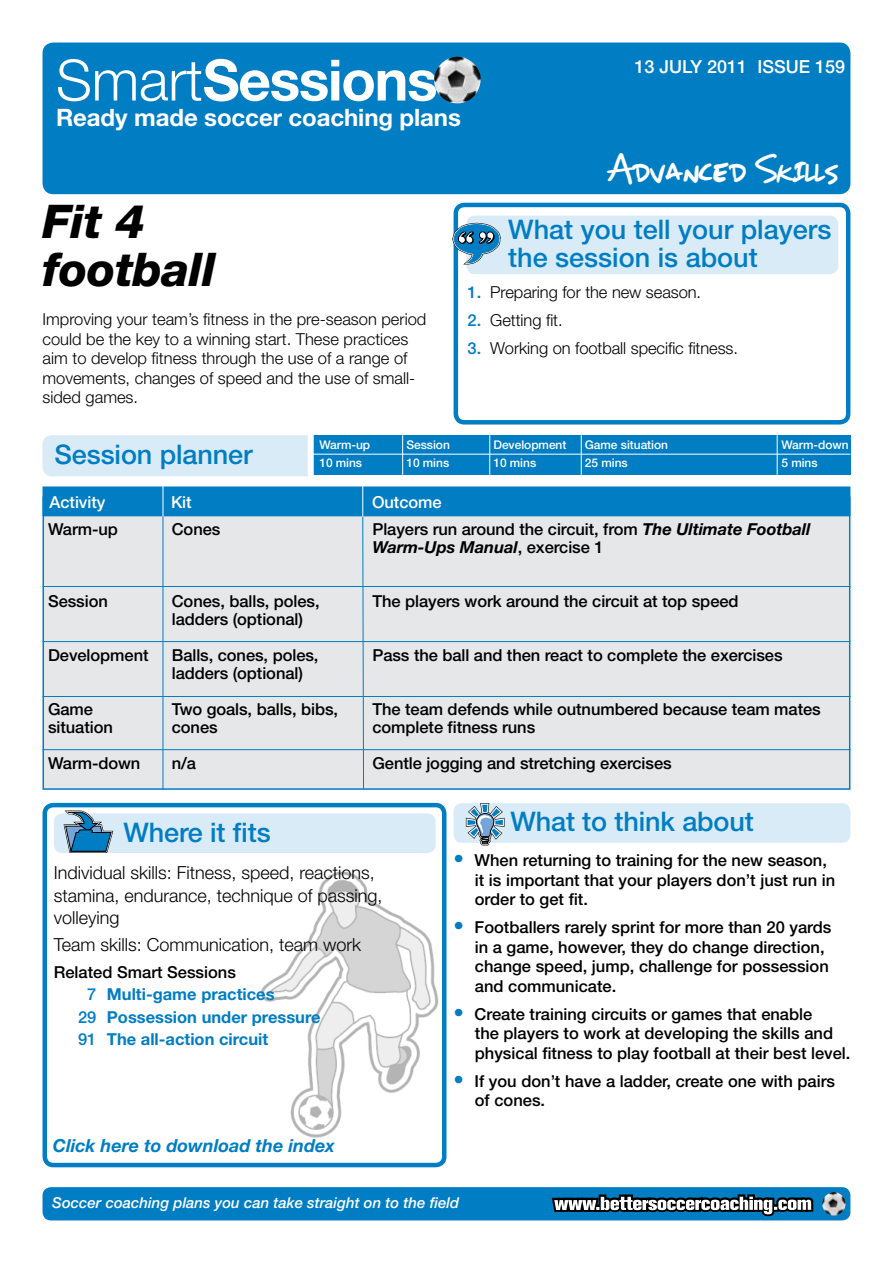
<style>
.page{position:relative;width:893px;height:1263px;background:#fff}
.page>*{position:absolute;margin:0;border:0;box-sizing:border-box;transform-origin:0 0}
.t1{font:700 57px "Helvetica Neue";letter-spacing:-.025em;color:#fff}
.t2{font:italic 800 46.5px/48px "Helvetica Neue";letter-spacing:-.01em;color:#000}
.t3{font:31.5px "mizike";color:#fff}
.t4{font:500 27px/28.5px "Helvetica Neue";color:#007dc3}
.t5{font:700 24px "Helvetica Neue";letter-spacing:-.005em;color:#fff}
.t6{font:300 18px/22.5px "Helvetica Neue";color:#000}
.t7{font:italic 700 18px "Helvetica Neue";color:#007dc3}
.t8{font:500 18px "Helvetica Neue";color:#fff}
.t9{font:500 16.5px/19.5px "Helvetica Neue";color:#000}
.t10{font:300 16.5px/19.5px "Helvetica Neue";color:#000}
.t11{font:700 16.5px "Helvetica Neue";color:#007dc3}
.t12{font:500 16.5px "Helvetica Neue";letter-spacing:-.005em;color:#fff}
.t13{font:italic 500 15px "Helvetica Neue";color:#fff}
.t14{font:500 12px "Helvetica Neue";letter-spacing:-.005em;color:#fff}
.s1{font-weight:300}
.s2{font-weight:500;color:#007dc3}
.s3{font-weight:700;font-style:italic}
.s4{font-weight:500}
.s5{font-size:21px;color:#007dc3}
</style>
<div class="page">
<img style="left:260px;top:863px;width:187px;height:285px">
<div style="left:43px;top:803px;width:403px;height:364px;border:4px solid #007dc3;border-radius:9px"></div>
<div style="left:454px;top:203px;width:396px;height:221px;border:4px solid #007dc3;border-radius:9px"></div>
<div style="left:454px;top:803px;width:396px;height:40px;background:#d9ebf6;border-radius:9px"></div>
<div style="left:43px;top:496px;width:807px;height:294px;background:#e6e7e8;border:2px solid #007dc3"></div>
<div style="left:314px;top:435px;width:536px;height:40px;background:#007dc3"></div>
<div style="left:45px;top:45px;width:803px;height:147px;background:#007dc3;border-radius:9px"></div>
<div style="left:43px;top:43px;width:807px;height:151px;border:4px solid #007dc3;border-radius:9px"></div>
<div style="left:466px;top:216px;width:372px;height:58px;background:#d9ebf6;border-radius:9px"></div>
<div style="left:43px;top:436px;width:275px;height:40px;background:#d9ebf6;border-radius:9px"></div>
<div style="left:43px;top:435px;width:276px;height:41px;border:2px solid #007dc3;border-radius:9px"></div>
<div style="left:308px;top:434px;width:6px;height:45px;background:#fff"></div>
<hr style="left:312px;top:454px;width:538px;height:1px;background:#fff">
<hr style="left:581px;top:435px;width:1px;height:40px;background:#fff">
<hr style="left:777px;top:435px;width:1px;height:40px;background:#fff">
<hr style="left:163px;top:516px;width:1px;height:274px;background:#007dc3">
<svg style="left:362px;top:516px;width:2px;height:273px"></svg>
<hr style="left:43px;top:586px;width:807px;height:1px;background:#007dc3">
<hr style="left:43px;top:696px;width:807px;height:1px;background:#007dc3">
<hr style="left:43px;top:749px;width:807px;height:1px;background:#007dc3">
<hr style="left:489px;top:435px;width:1px;height:40px;background:#fff">
<hr style="left:402px;top:435px;width:1px;height:40px;background:#fff">
<hr style="left:43px;top:641px;width:807px;height:1px;background:#007dc3">
<div style="left:43px;top:486px;width:807px;height:30px;background:#007dc3;border:2px solid #007dc3"></div>
<hr style="left:163px;top:486px;width:1px;height:31px;background:#fff">
<hr style="left:362px;top:486px;width:1px;height:31px;background:#fff">
<div style="left:54px;top:813px;width:382px;height:40px;background:#d9ebf6;border-radius:9px"></div>
<div style="left:43px;top:1187px;width:807px;height:33px;background:#007dc3;border-radius:9px"></div>
<svg style="left:552px;top:1194px;width:261px;height:22px"></svg>
<img style="left:434px;top:57px;width:47px;height:47px">
<img style="left:822px;top:1192px;width:24px;height:23px">
<svg style="left:452px;top:221px;width:49px;height:44px"></svg>
<svg style="left:62px;top:810px;width:53px;height:43px"></svg>
<svg style="left:465px;top:803px;width:40px;height:43px"></svg>
<h1 class="t1" style="left:56px;top:45px;width:383px"><span class="s1">Smart</span>Sessions</h1>
<h3 class="t5" style="left:56px;top:103px;width:406px">Ready made soccer coaching plans</h3>
<p class="t8" style="left:635px;top:56px;width:212px">13 JULY 2011 ISSUE 159</p>
<h3 class="t3" style="left:608px;top:152px;width:233px">Advanced Skills</h3>
<h2 class="t2" style="left:43px;top:197px;width:175px">Fit 4 football</h2>
<p class="t10" style="left:43px;top:309px;width:385px">Improving your team’s fitness in the pre-season period could be the key to a winning start. These practices aim to develop fitness through the use of a range of movements, changes of speed and the use of small&shy;sided games.</p>
<h3 class="t4" style="left:508px;top:214px;width:325px">What you tell your players the session is about</h3>
<p class="t10" style="left:468px;top:282px;width:235px"><span class="s2">1.</span> Preparing for the new season.</p>
<p class="t10" style="left:468px;top:310px;width:97px"><span class="s2">2.</span> Getting fit.</p>
<p class="t10" style="left:468px;top:338px;width:272px"><span class="s2">3.</span> Working on football specific fitness.</p>
<h3 class="t4" style="left:55px;top:440px;width:200px">Session planner</h3>
<p class="t14" style="left:319px;top:438px;width:52px">Warm-up</p>
<p class="t14" style="left:406px;top:438px;width:45px">Session</p>
<p class="t14" style="left:493px;top:438px;width:75px">Development</p>
<p class="t14" style="left:585px;top:438px;width:85px">Game situation</p>
<p class="t14" style="left:781px;top:438px;width:69px">Warm-down</p>
<p class="t14" style="left:319px;top:456px;width:44px">10 mins</p>
<p class="t14" style="left:406px;top:456px;width:44px">10 mins</p>
<p class="t14" style="left:493px;top:456px;width:44px">10 mins</p>
<p class="t14" style="left:585px;top:456px;width:44px">25 mins</p>
<p class="t14" style="left:781px;top:456px;width:38px">5 mins</p>
<p class="t12" style="left:50px;top:493px;width:57px">Activity</p>
<p class="t12" style="left:171px;top:493px;width:22px">Kit</p>
<p class="t12" style="left:372px;top:493px;width:71px">Outcome</p>
<p class="t9" style="left:48px;top:519px;width:71px">Warm-up</p>
<p class="t9" style="left:48px;top:591px;width:61px">Session</p>
<p class="t9" style="left:48px;top:645px;width:102px">Development</p>
<p class="t9" style="left:48px;top:700px;width:66px;line-height:18px">Game situation</p>
<p class="t9" style="left:48px;top:753px;width:94px">Warm-down</p>
<p class="t9" style="left:172px;top:519px;width:50px">Cones</p>
<p class="t9" style="left:172px;top:592px;width:149px;line-height:18px">Cones, balls, poles, ladders (optional)</p>
<p class="t9" style="left:172px;top:646px;width:148px;line-height:18px">Balls, cones, poles, ladders (optional)</p>
<p class="t9" style="left:172px;top:700px;width:168px;line-height:18px">Two goals, balls, bibs, cones</p>
<p class="t9" style="left:172px;top:753px;width:26px">n/a</p>
<h3 class="t4" style="left:123px;top:817px;width:149px">Where it fits</h3>
<p class="t9" style="left:372px;top:520px;width:439px;line-height:18px">Players run around the circuit, from <span class="s3">The Ultimate Football<br>Warm-Ups Manual</span>, exercise 1</p>
<p class="t9" style="left:372px;top:591px;width:368px">The players work around the circuit at top speed</p>
<p class="t9" style="left:372px;top:645px;width:412px">Pass the ball and then react to complete the exercises</p>
<p class="t9" style="left:372px;top:700px;width:450px;line-height:18px">The team defends while outnumbered because team mates complete fitness runs</p>
<p class="t9" style="left:372px;top:753px;width:301px">Gentle jogging and stretching exercises</p>
<h3 class="t4" style="left:510px;top:807px;width:245px">What to think about</h3>
<p class="t6" style="left:54px;top:861px;width:330px">Individual skills: Fitness, speed, reactions, stamina, endurance, technique of passing, volleying</p>
<p class="t6" style="left:54px;top:933px;width:309px">Team skills: Communication, team work</p>
<p class="t9" style="left:54px;top:962px;width:184px">Related Smart Sessions</p>
<p class="t11" style="left:87px;top:984px;width:189px"><span class="s4">7</span> Multi-game practices</p>
<p class="t11" style="left:78px;top:1006px;width:244px"><span class="s4">29</span> Possession under pressure</p>
<p class="t11" style="left:78px;top:1029px;width:192px"><span class="s4">91</span> The all-action circuit</p>
<p class="t7" style="left:53px;top:1135px;width:284px">Click here to download the index</p>
<p class="t9" style="left:475px;top:851px;width:362px;text-indent:-21px"><span class="s5">•</span> When returning to training for the new season, it is important that your players don’t just run in order to get fit.</p>
<p class="t9" style="left:475px;top:918px;width:358px;text-indent:-21px"><span class="s5">•</span> Footballers rarely sprint for more than 20 yards in a game, however, they do change direction, change speed, jump, challenge for possession and communicate.</p>
<p class="t9" style="left:475px;top:1004px;width:377px;text-indent:-21px"><span class="s5">•</span> Create training circuits or games that enable<br>the players to work at developing the skills and physical fitness to play football at their best level.</p>
<p class="t9" style="left:475px;top:1071px;width:362px;text-indent:-21px"><span class="s5">•</span> If you don’t have a ladder, create one with pairs of cones.</p>
<p class="t13" style="left:52px;top:1194px;width:408px">Soccer coaching plans you can take straight on to the field</p>
</div>
